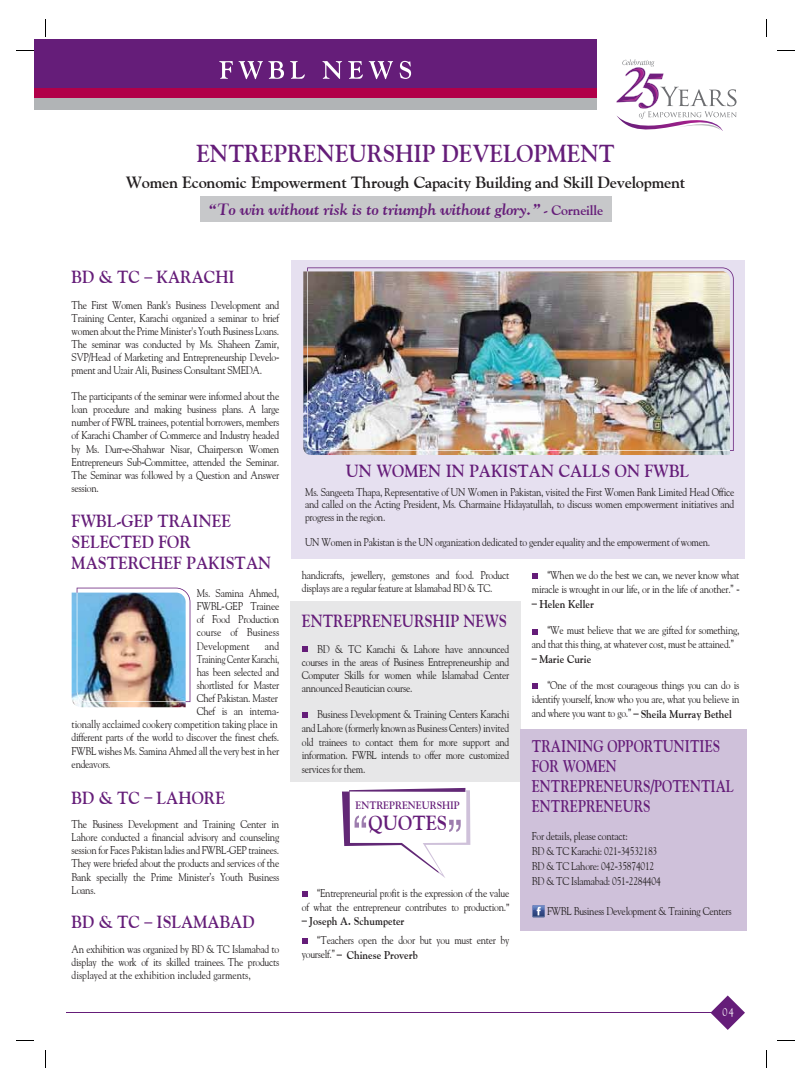
<style>
.page{position:relative;width:811px;height:1080px;background:#fff}
.page>*{position:absolute;margin:0;border:0;box-sizing:border-box;transform-origin:0 0}
.t1{font:700 24.5px "Goudy";color:#651d79;scale:.9 1}
.t2{font:700 20.38px "Goudy";color:#651d79;scale:.9 1}
.t3{font:700 17.5px/21px "Goudy";color:#651d79;scale:.9 1}
.t4{font:700 17.5px "Goudy";color:#651d79;scale:.83 1}
.t5{font:700 16.88px/20px "Goudy";color:#651d79;scale:.78 1}
.t6{font:700 16.25px "Goudy";letter-spacing:-.015em;color:#231f20}
.t7{font:italic 700 16.25px "Goudy";letter-spacing:-.015em;color:#651d79}
.t8{font:11.25px/13.1px "Goudy";letter-spacing:-.025em;color:#231f20;text-align:justify;scale:.85 1}
.t9{font:700 11.25px "Goudy";color:#231f20;scale:.9 1}
.t10{font:11.25px "Goudy";letter-spacing:-.025em;color:#231f20;scale:.75 1}
.t11{font:11.25px "Goudy";letter-spacing:-.025em;color:#231f20;scale:.82 1}
.t12{font:11.25px "Goudy";color:#fff;scale:.9 1}
.t13{font:700 10.62px "Goudy";color:#651d79;scale:.9 1}
.s1{font-family:"Times New Roman"}
.s2{font-style:normal;font-size:13.75px}
.s3{font-family:"Arial"}
.s4{font-weight:700}
.s5{font-weight:400}
.s6{font-family:"Arial";font-weight:400}
</style>
<div class="page">
<div style="left:290px;top:601px;width:230px;height:181px;background:#e7e7e8"></div>
<div style="left:519px;top:729px;width:226px;height:201px;background:#cfc1da"></div>
<div style="left:200px;top:196px;width:411px;height:26px;background:#c7c8ca"></div>
<div style="left:34px;top:39px;width:562px;height:71px;background:#651d79"></div>
<div style="left:34px;top:88px;width:562px;height:11px;background:#b10049"></div>
<div style="left:34px;top:99px;width:562px;height:11px;background:#b1b4b6"></div>
<svg style="left:219px;top:61px;width:13px;height:18px"></svg>
<svg style="left:238px;top:61px;width:46px;height:18px"></svg>
<svg style="left:290px;top:61px;width:14px;height:18px"></svg>
<svg style="left:322px;top:61px;width:20px;height:18px"></svg>
<svg style="left:348px;top:61px;width:14px;height:18px"></svg>
<svg style="left:368px;top:61px;width:25px;height:18px"></svg>
<svg style="left:399px;top:61px;width:12px;height:18px"></svg>
<svg style="left:711px;top:995px;width:33px;height:35px"></svg>
<hr style="left:66px;top:1012px;width:654px;height:1px;background:#651d79">
<svg style="left:45px;top:19px;width:1px;height:18px"></svg>
<svg style="left:16px;top:50px;width:18px;height:1px"></svg>
<svg style="left:16px;top:1040px;width:18px;height:1px"></svg>
<svg style="left:777px;top:50px;width:17px;height:1px"></svg>
<svg style="left:777px;top:1040px;width:17px;height:1px"></svg>
<svg style="left:45px;top:1050px;width:1px;height:17px"></svg>
<svg style="left:616px;top:59px;width:120px;height:72px"></svg>
<div style="left:290px;top:260px;width:454px;height:299px;background:#e6e0f0"></div>
<svg style="left:307px;top:267px;width:426px;height:184px"></svg>
<img style="left:303px;top:271px;width:426px;height:184px">
<img style="left:307px;top:271px;width:422px;height:180px">
<img style="left:72px;top:593px;width:113px;height:114px">
<img style="left:77px;top:588px;width:113px;height:114px">
<svg style="left:342px;top:788px;width:128px;height:90px"></svg>
<svg style="left:532px;top:905px;width:12px;height:12px"></svg>
<svg style="left:532px;top:573px;width:5px;height:6px"></svg>
<svg style="left:532px;top:629px;width:5px;height:5px"></svg>
<svg style="left:532px;top:683px;width:5px;height:6px"></svg>
<svg style="left:302px;top:713px;width:5px;height:5px"></svg>
<svg style="left:302px;top:891px;width:5px;height:5px"></svg>
<svg style="left:302px;top:939px;width:5px;height:5px"></svg>
<svg style="left:302px;top:647px;width:5px;height:5px"></svg>
<h1 class="t1" style="left:196px;top:138px;width:466px">ENTREPRENEURSHIP DEVELOPMENT</h1>
<h3 class="t6" style="left:126px;top:172px;width:560px">Women Economic Empowerment Through Capacity Building and Skill Development</h3>
<h3 class="t7" style="left:208px;top:199px;width:396px"><span class="s1">“</span>To win without risk is to triumph without glory.<span class="s1">”</span> <span class="s2">- Corneille</span></h3>
<h3 class="t3" style="left:72px;top:266px;width:182px">BD &amp; TC _ KARACHI</h3>
<p class="t8" style="left:72px;top:298px;width:245px">The First Women Bank's Business Development and Training Center, Karachi organized a seminar to brief women about the Prime Minister's Youth Business Loans.<br>The seminar was conducted by Ms. Shaheen Zamir, SVP/Head of Marketing and Entrepreneurship Develo&shy;pment and Uzair Ali, Business Consultant SMEDA.</p>
<p class="t8" style="left:72px;top:389px;width:245px">The participants of the seminar were informed about the loan procedure and making business plans. A large number of FWBL trainees, potential borrowers, members of Karachi Chamber of Commerce and Industry headed by Ms. Durr<span class="s3">-</span>e<span class="s3">-</span>Shahwar Nisar, Chairperson Women Entrepreneurs Sub<span class="s3">-</span>Committee, attended the Seminar.<br>The Seminar was followed by a Question and Answer session.</p>
<h3 class="t3" style="left:72px;top:510px;width:223px">FWBL-GEP TRAINEE<br>SELECTED FOR<br>MASTERCHEF PAKISTAN</h3>
<p class="t8" style="left:197px;top:586px;width:98px">Ms. Samina Ahmed, FWBL<span class="s3">-</span>GEP Trainee of Food Production course of Business Development</p>
<p class="t8" style="left:265px;top:639px;width:18px">and</p>
<p class="t10" style="left:197px;top:652px;width:111px">Training Center Karachi,</p>
<p class="t8" style="left:197px;top:665px;width:98px">has been selected and</p>
<p class="t11" style="left:197px;top:678px;width:102px">shortlisted for Master</p>
<p class="t8" style="left:197px;top:691px;width:97px">Chef Pakistan. Master</p>
<p class="t8" style="left:197px;top:704px;width:98px">Chef is an interna-</p>
<p class="t8" style="left:72px;top:717px;width:244px">tionally acclaimed cookery competition taking place in</p>
<p class="t8" style="left:72px;top:731px;width:245px">different parts of the world to discover the finest chefs.</p>
<p class="t8" style="left:72px;top:744px;width:245px">FWBL wishes Ms. Samina Ahmed all the very best in her</p>
<p class="t8" style="left:72px;top:757px;width:47px">endeavors.</p>
<h3 class="t3" style="left:72px;top:787px;width:172px">BD &amp; TC _ LAHORE</h3>
<p class="t8" style="left:72px;top:817px;width:245px">The Business Development and Training Center in Lahore conducted a financial advisory and counseling session for Faces Pakistan ladies and FWBL-GEP trainees.<br>They were briefed about the products and services of the Bank specially the Prime Minister<span class="s3">’</span>s Youth Business Loans.</p>
<h3 class="t3" style="left:72px;top:911px;width:205px">BD &amp; TC _ ISLAMABAD</h3>
<p class="t8" style="left:72px;top:942px;width:245px">An exhibition was organized by BD &amp; TC Islamabad to display the work of its skilled trainees. The products displayed at the exhibition included garments,</p>
<h3 class="t3" style="left:345px;top:460px;width:383px">UN WOMEN IN PAKISTAN CALLS ON FWBL</h3>
<p class="t8" style="left:305px;top:486px;width:506px;line-height:12.5px">Ms. Sangeeta Thapa, Representative of UN Women in Pakistan, visited the First Women Bank Limited Head Office and called on the Acting President, Ms. Charmaine Hidayatullah, to discuss women empowerment initiatives and progress in the region.</p>
<p class="t8" style="left:305px;top:535px;width:478px">UN Women in Pakistan is the UN organization dedicated to gender equality and the empowerment of women.</p>
<p class="t8" style="left:301px;top:568px;width:245px">handicrafts, jewellery, gemstones and food. Product displays are a regular feature at Islamabad BD &amp; TC.</p>
<h3 class="t4" style="left:301px;top:610px;width:248px">ENTREPRENEURSHIP NEWS</h3>
<p class="t8" style="left:301px;top:642px;width:245px;text-indent:15px">BD &amp; TC Karachi &amp; Lahore have announced courses in the areas of Business Entrepreneurship and Computer Skills for women while Islamabad Center announced Beautician course.</p>
<p class="t8" style="left:301px;top:707px;width:245px;line-height:13.8px;text-indent:15px">Business Development &amp; Training Centers Karachi and Lahore (formerly known as Business Centers) invited old trainees to contact them for more support and information. FWBL intends to offer more customized services for them.</p>
<p class="t13" style="left:355px;top:798px;width:117px">ENTREPRENEURSHIP</p>
<h2 class="t2" style="left:368px;top:810px;width:89px">QUOTES</h2>
<p class="t8" style="left:301px;top:886px;width:245px;line-height:13.8px;text-align:right"><span class="s3">“</span>Entrepreneurial profit is the expression of the value<br>of what the entrepreneur contributes to production.<span class="s3">”</span></p>
<p class="t8" style="left:317px;top:912px;width:227px;line-height:18.8px;text-indent:-15px"><span class="s3">–</span> <span class="s4">Joseph A. Schumpeter<br></span><span class="s3">“</span>Teachers open the door but you must enter by</p>
<p class="t9" style="left:301px;top:948px;width:130px"><span class="s5">yourself.</span><span class="s6">” –</span> Chinese Proverb</p>
<p class="t8" style="left:531px;top:568px;width:245px;line-height:13.8px;text-align:right"><span class="s3">“</span>When we do the best we can, we never know what miracle is wrought in our life, or in the life of another.<span class="s3">” -</span></p>
<p class="t9" style="left:531px;top:597px;width:70px"><span class="s6">–</span> Helen Keller</p>
<p class="t8" style="left:531px;top:623px;width:245px;line-height:13.8px;text-indent:15px"><span class="s3">“</span>We must believe that we are gifted for something, and that this thing, at whatever cost, must be attained.<span class="s3">”</span></p>
<p class="t9" style="left:531px;top:652px;width:67px"><span class="s6">–</span> Marie Curie</p>
<p class="t8" style="left:531px;top:678px;width:245px;line-height:13.8px;text-indent:15px"><span class="s3">“</span>One of the most courageous things you can do is identify yourself, know who you are, what you believe in and where you want to go.<span class="s3">” –</span> <span class="s4">Sheila Murray Bethel</span></p>
<h3 class="t5" style="left:531px;top:735px;width:260px">TRAINING OPPORTUNITIES<br>FOR WOMEN<br>ENTREPRENEURS/POTENTIAL<br>ENTREPRENEURS</h3>
<p class="t8" style="left:531px;top:829px;width:153px;line-height:15px;text-align:left">For details, please contact:<br>BD &amp; TC Karachi: 021<span class="s3">-</span>34532183<br>BD &amp; TC Lahore: 042<span class="s3">-</span>35874012<br>BD &amp; TC Islamabad: 051<span class="s3">-</span>2284404</p>
<p class="t8" style="left:546px;top:905px;width:218px">FWBL Business Development &amp; Training Centers</p>
<p class="t12" style="left:722px;top:1006px;width:14px">04</p>
</div>
